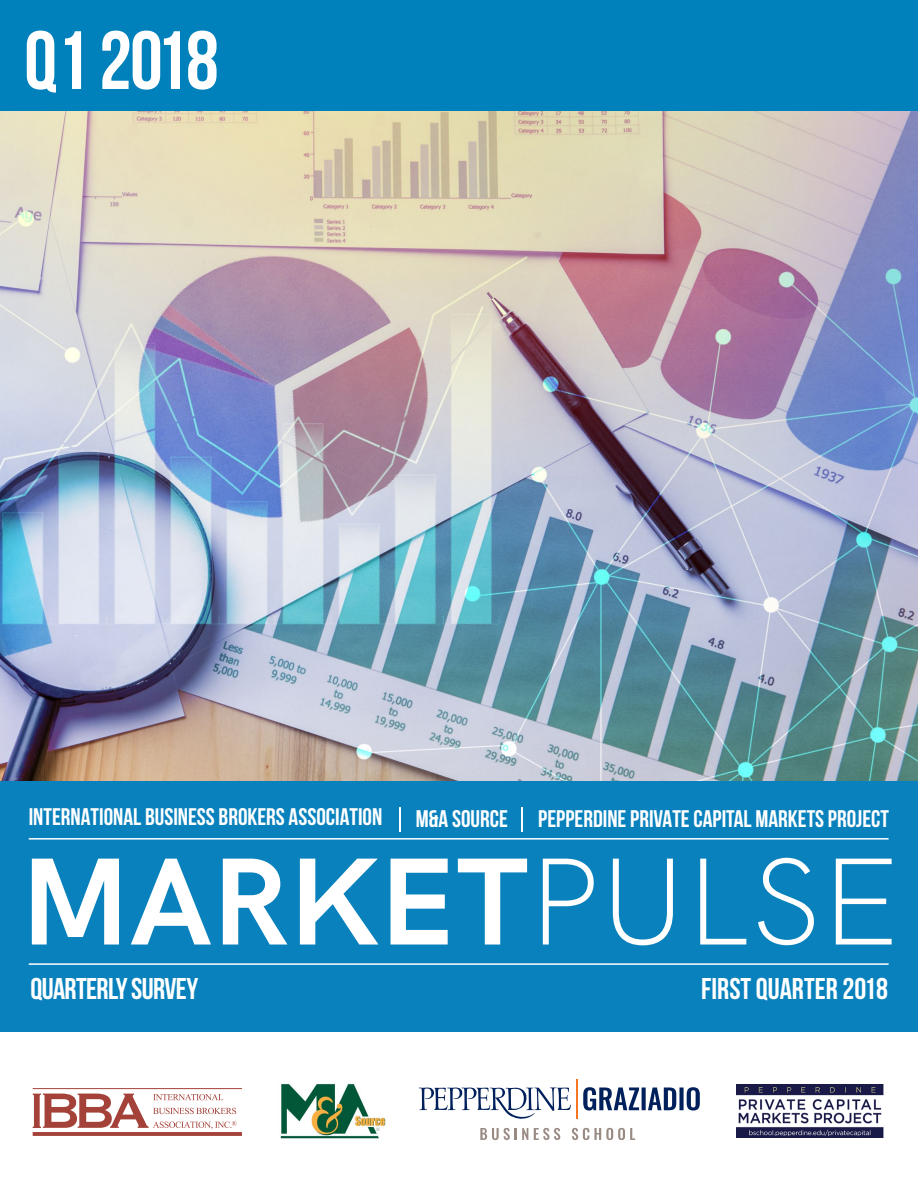
<style>
.page{position:relative;width:918px;height:1188px;background:#fff}
.page>*{position:absolute;margin:0;border:0;box-sizing:border-box;transform-origin:0 0}
.t1{font:700 124.5px "HK Grotesk";color:#fff}
.t2{font:700 82.5px "Bebas Neue";letter-spacing:-.02em;color:#fff}
.t3{font:700 30px "Bebas Neue";color:#fff}
.t4{font:700 30px "Bebas Neue";letter-spacing:-.02em;color:#fff}
.t5{font:700 24px "Bebas Neue";color:#fff}
.s1{font-weight:300}
</style>
<div class="page">
<img style="left:0;top:110px;width:918px;height:672px">
<div style="left:0;top:782px;width:918px;height:250px;background:#0881bd"></div>
<img style="left:280px;top:1083px;width:106px;height:56px">
<img style="left:737px;top:1085px;width:147px;height:52px">
<hr style="left:29px;top:963px;width:860px;height:2px;background:#fff">
<hr style="left:29px;top:838px;width:860px;height:2px;background:#fff">
<svg style="left:583px;top:1087px;width:117px;height:24px"></svg>
<hr style="left:576px;top:1079px;width:2px;height:40px;background:#f57523">
<svg style="left:419px;top:1087px;width:152px;height:32px"></svg>
<svg style="left:572px;top:1128px;width:63px;height:12px"></svg>
<svg style="left:480px;top:1128px;width:48px;height:12px"></svg>
<svg style="left:534px;top:1128px;width:26px;height:12px"></svg>
<div style="left:0;top:0;width:918px;height:110px;background:#0081bb"></div>
<hr style="left:33px;top:1132px;width:209px;height:4px;background:#a74b42">
<hr style="left:33px;top:1088px;width:209px;height:1px;background:#a44239">
<svg style="left:33px;top:1094px;width:204px;height:35px"></svg>
<hr style="left:521px;top:808px;width:2px;height:24px;background:#fff">
<svg style="left:399px;top:807px;width:1px;height:24px"></svg>
<h2 class="t2" style="left:24px;top:15px;width:196px">q1 2018</h2>
<p class="t5" style="left:29px;top:804px;width:355px">INTERNATIONal BUSINESS BROKERS ASSOCIATION</p>
<p class="t5" style="left:416px;top:805px;width:94px">M&amp;A SOURCE</p>
<p class="t5" style="left:538px;top:805px;width:352px">PEPPERDINE PRIVATE CAPITAL MARKETS PROJECT</p>
<h1 class="t1" style="left:21px;top:808px;width:880px">MARKET<span class="s1">PULSE</span></h1>
<p class="t4" style="left:30px;top:972px;width:169px">QUARTERLY SURVEY</p>
<p class="t3" style="left:701px;top:972px;width:188px">FIRST QUARTER 2018</p>
</div>
